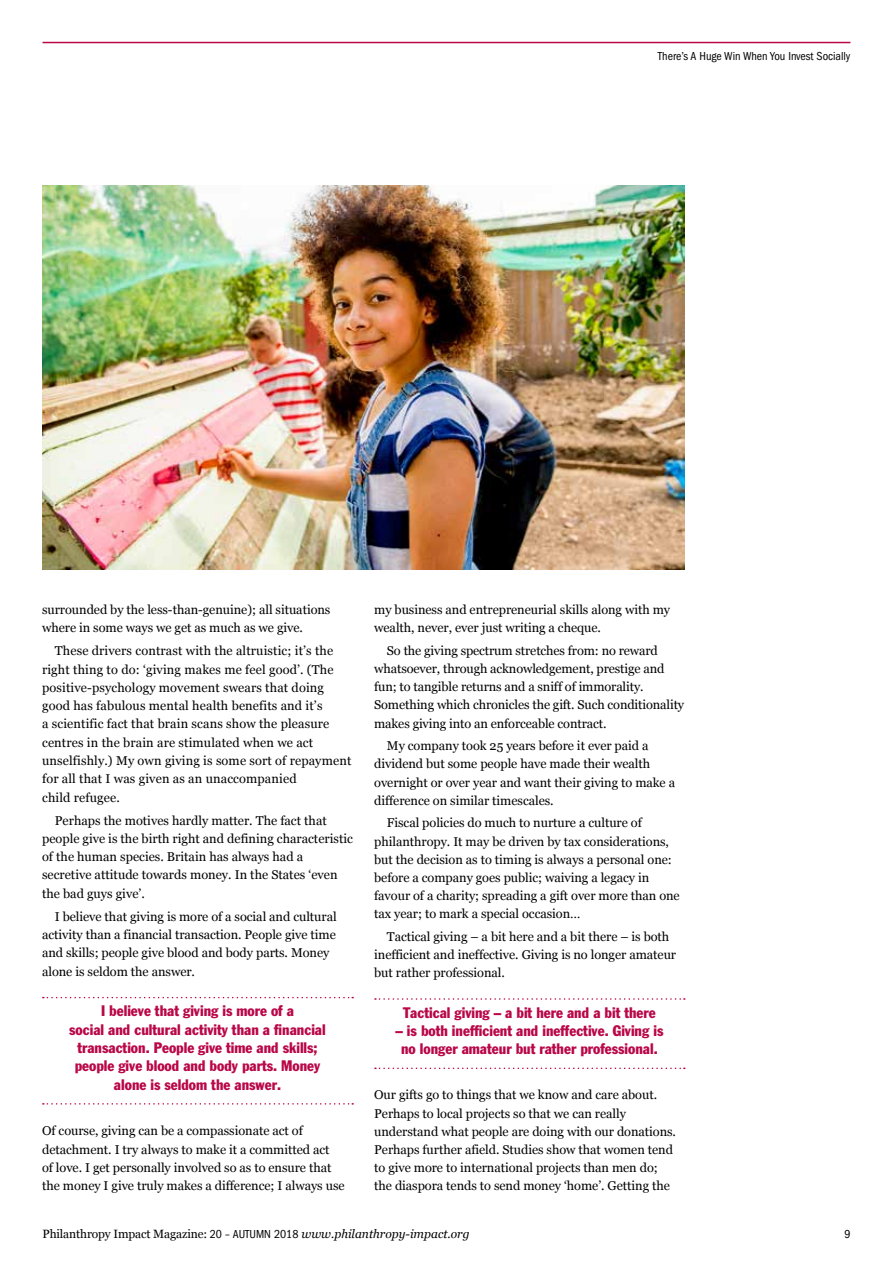
<style>
.page{position:relative;width:893px;height:1263px;background:#fff}
.page>*{position:absolute;margin:0;border:0;box-sizing:border-box;transform-origin:0 0}
.t1{font:condensed 15px/18.3px "Franklin Gothic";color:#b90748;text-align:center}
.t2{font:12.75px/18.1px "Georgia";letter-spacing:-.005em;color:#000}
.t3{font:12px "Georgia";letter-spacing:-.01em;color:#000}
.t4{font:condensed 12px "ITC Franklin Gothic Std";color:#000}
.s1{font-family:"ITC Franklin Gothic Std";font-stretch:condensed}
.s2{font-style:italic}
</style>
<div class="page">
<hr style="left:43px;top:42px;width:807px;height:1px;background:#b90748">
<svg style="left:43px;top:997px;width:310px;height:1px"></svg>
<svg style="left:43px;top:1103px;width:310px;height:1px"></svg>
<svg style="left:375px;top:998px;width:310px;height:2px"></svg>
<svg style="left:375px;top:1067px;width:310px;height:2px"></svg>
<img style="left:43px;top:186px;width:642px;height:383px">
<p class="t4" style="left:658px;top:49px;width:194px">There’s A Huge Win When You Invest Socially</p>
<p class="t2" style="left:42px;top:600px;width:290px">surrounded by the less-than-genuine); all situations where in some ways we get as much as we give.</p>
<p class="t2" style="left:42px;top:642px;width:311px;text-indent:13px">These drivers contrast with the altruistic; it’s the right thing to do: ‘giving makes me feel good’. (The positive-psychology movement swears that doing good has fabulous mental health benefits and it’s<br>a scientific fact that brain scans show the pleasure centres in the brain are stimulated when we act unselfishly.) My own giving is some sort of repayment for all that I was given as an unaccompanied<br>child refugee.</p>
<p class="t2" style="left:42px;top:811px;width:312px;text-indent:13px">Perhaps the motives hardly matter. The fact that people give is the birth right and defining characteristic of the human species. Britain has always had a secretive attitude towards money. In the States ‘even the bad guys give’.</p>
<p class="t2" style="left:42px;top:907px;width:296px;text-indent:13px">I believe that giving is more of a social and cultural activity than a financial transaction. People give time and skills; people give blood and body parts. Money alone is seldom the answer.</p>
<p class="t1" style="left:69px;top:1002px;width:258px">I believe that giving is more of a<br>social and cultural activity than a financial transaction. People give time and skills; people give blood and body parts. Money alone is seldom the answer.</p>
<p class="t2" style="left:42px;top:1122px;width:304px">Of course, giving can be a compassionate act of detachment. I try always to make it a committed act<br>of love. I get personally involved so as to ensure that the money I give truly makes a difference; I always use</p>
<p class="t2" style="left:374px;top:600px;width:297px">my business and entrepreneurial skills along with my wealth, never, ever just writing a cheque.</p>
<p class="t2" style="left:374px;top:642px;width:312px;text-indent:13px">So the giving spectrum stretches from: no reward whatsoever, through acknowledgement, prestige and fun; to tangible returns and a sniff of immorality.<br>Something which chronicles the gift. Such conditionality makes giving into an enforceable contract.</p>
<p class="t2" style="left:374px;top:737px;width:302px;text-indent:13px">My company took 25 years before it ever paid a dividend but some people have made their wealth overnight or over year and want their giving to make a difference on similar timescales.</p>
<p class="t2" style="left:374px;top:814px;width:307px;text-indent:13px">Fiscal policies do much to nurture a culture of philanthropy. It may be driven by tax considerations, but the decision as to timing is always a personal one: before a company goes public; waiving a legacy in favour of a charity; spreading a gift over more than one tax year; to mark a special occasion…</p>
<p class="t2" style="left:374px;top:927px;width:303px;text-indent:13px">Tactical giving – a bit here and a bit there – is both inefficient and ineffective. Giving is no longer amateur but rather professional.</p>
<p class="t1" style="left:403px;top:1003px;width:254px">Tactical giving – a bit here and a bit there</p>
<p class="t1" style="left:395px;top:1021px;width:269px">– is both inefficient and ineffective. Giving is no longer amateur but rather professional.</p>
<p class="t2" style="left:374px;top:1086px;width:303px">Our gifts go to things that we know and care about.<br>Perhaps to local projects so that we can really understand what people are doing with our donations.<br>Perhaps further afield. Studies show that women tend to give more to international projects than men do; the diaspora tends to send money ‘home’. Getting the</p>
<p class="t3" style="left:43px;top:1227px;width:429px">Philanthropy Impact Magazine: <span class="s1">20 – AUTUMN 2018</span> <span class="s2">www.philanthropy-impact.org</span></p>
<p class="t4" style="left:844px;top:1227px;width:8px">9</p>
</div>
